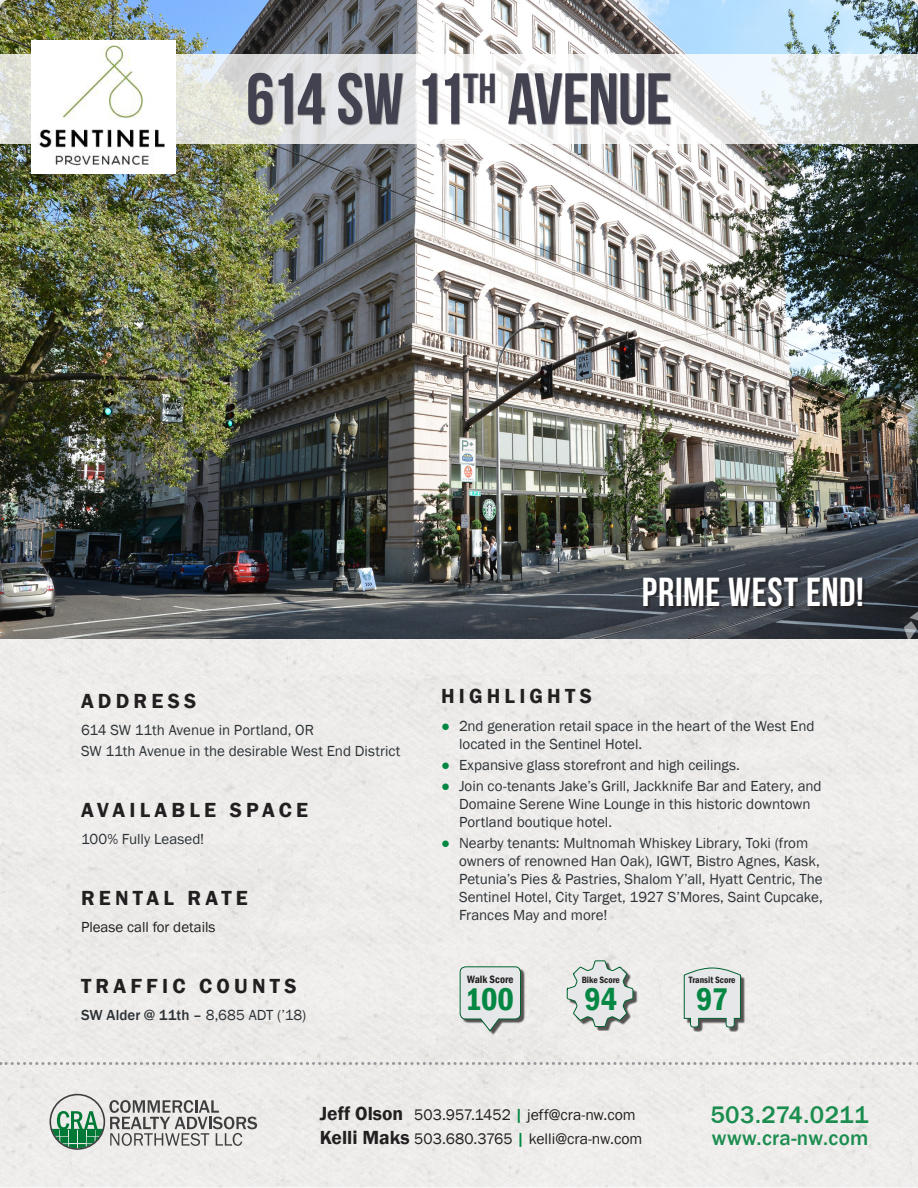
<style>
.page{position:relative;width:918px;height:1188px;background:#fff}
.page>*{position:absolute;margin:0;border:0;box-sizing:border-box;transform-origin:0 0}
.t1{font:72px "Bebas Neue";letter-spacing:-.015em;color:#434250}
.t2{font:40.5px "Bebas Neue";letter-spacing:.015em;color:#fff}
.t3{font:600 condensed 32.25px "Franklin Gothic";letter-spacing:-.005em;color:#058744}
.t4{font:500 24.6px "Franklin Gothic";letter-spacing:.02em;color:#1b8d4f}
.t5{font:600 21px "Franklin Gothic";letter-spacing:.2em;color:#231f20}
.t6{font:500 21px "Franklin Gothic";letter-spacing:.02em;color:#1b8d4f}
.t7{font:15.75px "Franklin Gothic";color:#231f20}
.text{font:15px/18px "Franklin Gothic";color:#2d3236}
.text-2{font:500 15px "Franklin Gothic";letter-spacing:.005em;color:#2d3236}
.body{font:15px "Franklin Gothic";color:#231f20}
.t8{font:600 condensed 10.95px "Franklin Gothic";color:#231f20}
.t9{font:600 condensed 9.45px "Franklin Gothic";color:#231f20}
.s1{font-weight:400}
.s2{color:#058744}
.s3{font-weight:600;font-size:19.5px}
.s4{font-weight:500;font-size:16.5px;color:#058744}
</style>
<div class="page">
<img style="left:0;top:0;width:918px;height:639px">
<div style="left:645px;top:578px;width:221px;height:32px;background:#231f20;opacity:.75"></div>
<svg style="left:0;top:54px;width:918px;height:90px"></svg>
<div style="left:248px;top:73px;width:423px;height:53px;background:#231f20;opacity:.5"></div>
<svg style="left:0;top:1062px;width:918px;height:3px;background:#cbcbcb"></svg>
<svg style="left:50px;top:1094px;width:207px;height:56px;background:#b8c1ba"></svg>
<div style="left:462px;top:969px;width:63px;height:67px;background:#231f20;opacity:.75"></div>
<svg style="left:460px;top:966px;width:61px;height:66px;background:#d4d9d8"></svg>
<div style="left:569px;top:963px;width:69px;height:68px;background:#231f20;opacity:.75"></div>
<svg style="left:567px;top:959px;width:67px;height:70px;background:#d2d7d5"></svg>
<div style="left:686px;top:970px;width:59px;height:62px;background:#231f20;opacity:.75"></div>
<svg style="left:684px;top:968px;width:57px;height:60px;background:#d0d7d5"></svg>
<img style="left:32px;top:41px;width:144px;height:132px">
<p class="t1" style="left:246px;top:59px;width:428px">614 SW 11<sup>TH</sup> AVENUE</p>
<p class="t5" style="left:81px;top:688px;width:117px">ADDRESS</p>
<p class="text" style="left:81px;top:721px;width:235px">614 SW 11th Avenue in Portland, OR</p>
<p class="text" style="left:81px;top:742px;width:321px">SW 11th Avenue in the desirable West End District</p>
<p class="t5" style="left:81px;top:797px;width:229px">AVAILABLE SPACE</p>
<p class="text" style="left:81px;top:830px;width:125px">100% Fully Leased!</p>
<p class="t5" style="left:81px;top:885px;width:168px">RENTAL RATE</p>
<p class="body" style="left:81px;top:918px;width:136px">Please call for details</p>
<p class="t5" style="left:81px;top:973px;width:217px">TRAFFIC COUNTS</p>
<p class="text-2" style="left:81px;top:1006px;width:227px">SW Alder @ 11th – <span class="s1">8,685 ADT (’18)</span></p>
<p class="t2" style="left:642px;top:570px;width:224px">PRIME WEST END!</p>
<p class="t5" style="left:441px;top:683px;width:153px">HIGHLIGHTS</p>
<p class="text" style="left:459px;top:717px;width:357px;text-indent:-18px"><span class="s2">●</span> 2nd generation retail space in the heart of the West End located in the Sentinel Hotel.</p>
<p class="text" style="left:441px;top:756px;width:300px"><span class="s2">●</span> Expansive glass storefront and high ceilings.</p>
<p class="text" style="left:459px;top:777px;width:364px;text-indent:-18px"><span class="s2">●</span> Join co-tenants Jake’s Grill, Jackknife Bar and Eatery, and<br>Domaine Serene Wine Lounge in this historic downtown<br>Portland boutique hotel.</p>
<p class="text" style="left:459px;top:834px;width:365px;text-indent:-18px"><span class="s2">●</span> Nearby tenants: Multnomah Whiskey Library, Toki (from owners of renowned Han Oak), IGWT, Bistro Agnes, Kask, Petunia’s Pies &amp; Pastries, Shalom Y’all, Hyatt Centric, The Sentinel Hotel, City Target, 1927 S’Mores, Saint Cupcake, Frances May and more!</p>
<p class="t8" style="left:467px;top:972px;width:48px">Walk Score</p>
<p class="t3" style="left:465px;top:978px;width:50px">100</p>
<p class="t9" style="left:582px;top:974px;width:40px">Bike Score</p>
<p class="t3" style="left:584px;top:978px;width:34px">94</p>
<p class="t9" style="left:689px;top:974px;width:48px">Transit Score</p>
<p class="t3" style="left:696px;top:978px;width:34px">97</p>
<p class="t7" style="left:320px;top:1105px;width:317px"><span class="s3">Jeff Olson</span> 503.957.1452 <span class="s4">|</span> jeff@cra-nw.com</p>
<p class="t7" style="left:320px;top:1129px;width:324px"><span class="s3">Kelli Maks</span> 503.680.3765 <span class="s4">|</span> kelli@cra-nw.com</p>
<p class="t4" style="left:710px;top:1099px;width:160px">503.274.0211</p>
<p class="t6" style="left:712px;top:1125px;width:158px">www.cra-nw.com</p>
</div>
